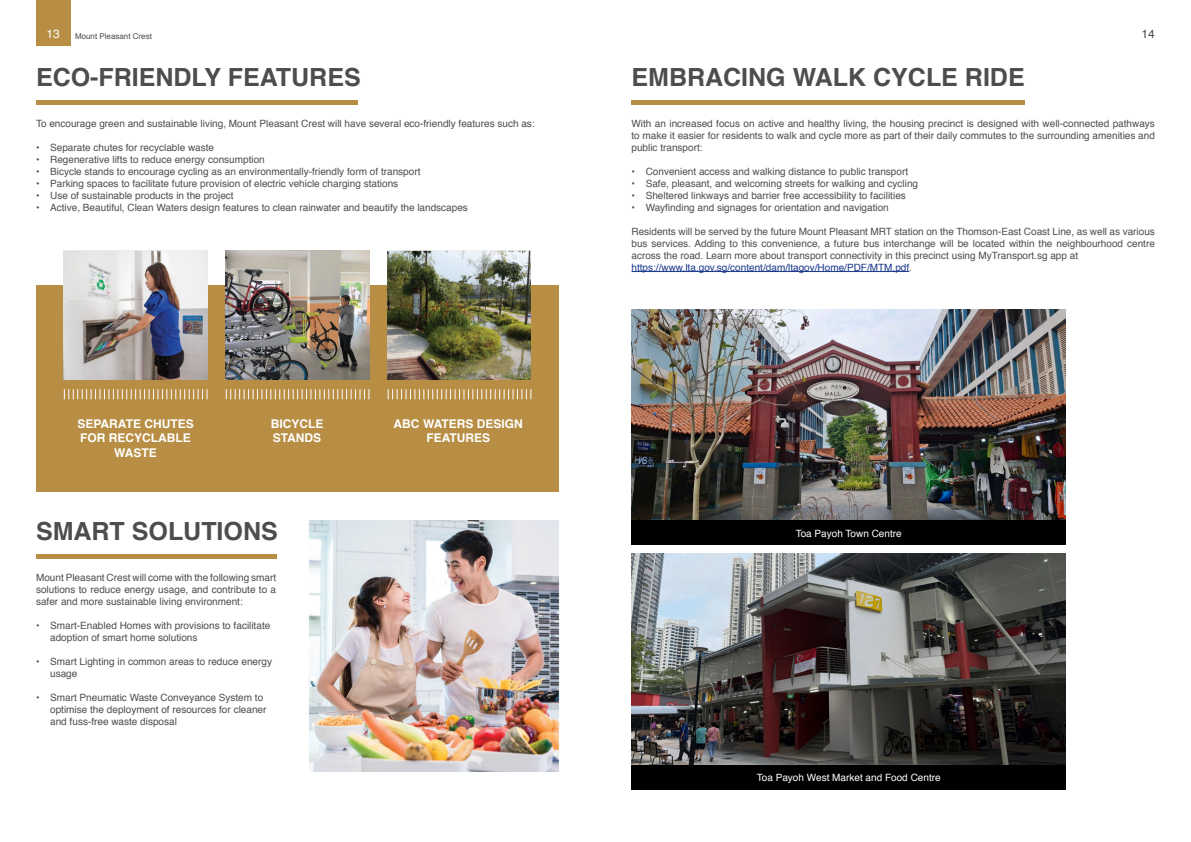
<style>
.page{position:relative;width:1191px;height:842px;background:#fff}
.page>*{position:absolute;margin:0;border:0;box-sizing:border-box;transform-origin:0 0}
.t1{font:700 25px "Helvetica";color:#4d4d4f}
.t2{font:700 12px "Helvetica";color:#fff}
.t3{font:12px "Helvetica";color:#fff}
.t4{font:12px "Helvetica";color:#4d4d4f}
.t5{font:10px/12px "Helvetica";color:#4d4d4f;text-align:justify}
.t6{font:10px "Helvetica";color:#1b388c}
.t7{font:10px "Helvetica";color:#fff}
.t8{font:8px "Helvetica";color:#4d4d4f}
.s1{color:#4d4d4f}
</style>
<div class="page">
<div style="left:36px;top:100px;width:322px;height:5px;background:#b78e43"></div>
<div style="left:36px;top:554px;width:240px;height:5px;background:#b78e43"></div>
<img style="left:309px;top:521px;width:250px;height:250px">
<div style="left:37px;top:285px;width:521px;height:207px;background:#b78e43"></div>
<img style="left:64px;top:250px;width:143px;height:129px">
<img style="left:225px;top:250px;width:144px;height:129px">
<img style="left:387px;top:250px;width:144px;height:129px">
<svg style="left:64px;top:389px;width:143px;height:10px"></svg>
<svg style="left:226px;top:389px;width:143px;height:10px"></svg>
<svg style="left:388px;top:389px;width:143px;height:10px"></svg>
<hr style="left:631px;top:271px;width:278px;height:1px;background:#1b388c">
<div style="left:631px;top:100px;width:393px;height:5px;background:#b78e43"></div>
<img style="left:631px;top:309px;width:435px;height:211px">
<div style="left:631px;top:520px;width:435px;height:25px;background:#000"></div>
<img style="left:631px;top:554px;width:435px;height:211px">
<div style="left:631px;top:765px;width:435px;height:25px;background:#000"></div>
<div style="left:36px;top:0;width:34px;height:45px;background:#b78e43"></div>
<p class="t3" style="left:46px;top:25px;width:15px">13</p>
<p class="t8" style="left:75px;top:30px;width:78px">Mount Pleasant Crest</p>
<p class="t4" style="left:1141px;top:25px;width:15px">14</p>
<p class="t1" style="left:36px;top:57px;width:326px">ECO-FRIENDLY FEATURES</p>
<p class="t5" style="left:36px;top:118px;width:500px">To encourage green and sustainable living, Mount Pleasant Crest will have several eco-friendly features such as:</p>
<p class="t5" style="left:36px;top:142px;width:180px">• Separate chutes for recyclable waste</p>
<p class="t5" style="left:36px;top:154px;width:230px">• Regenerative lifts to reduce energy consumption</p>
<p class="t5" style="left:36px;top:166px;width:386px">• Bicycle stands to encourage cycling as an environmentally-friendly form of transport</p>
<p class="t5" style="left:36px;top:178px;width:364px">• Parking spaces to facilitate future provision of electric vehicle charging stations</p>
<p class="t5" style="left:36px;top:190px;width:199px">• Use of sustainable products in the project</p>
<p class="t5" style="left:36px;top:202px;width:433px">• Active, Beautiful, Clean Waters design features to clean rainwater and beautify the landscapes</p>
<p class="t2" style="left:77px;top:414px;width:118px">SEPARATE CHUTES</p>
<p class="t2" style="left:80px;top:428px;width:112px">FOR RECYCLABLE</p>
<p class="t2" style="left:114px;top:443px;width:44px">WASTE</p>
<p class="t2" style="left:271px;top:414px;width:54px">BICYCLE</p>
<p class="t2" style="left:273px;top:428px;width:50px">STANDS</p>
<p class="t1" style="left:36px;top:511px;width:243px">SMART SOLUTIONS</p>
<p class="t5" style="left:36px;top:572px;width:242px">Mount Pleasant Crest will come with the following smart solutions to reduce energy usage, and contribute to a safer and more sustainable living environment:</p>
<p class="t5" style="left:50px;top:620px;width:222px;text-indent:-14px">• Smart-Enabled Homes with provisions to facilitate adoption of smart home solutions</p>
<p class="t5" style="left:50px;top:656px;width:223px;text-indent:-14px">• Smart Lighting in common areas to reduce energy usage</p>
<p class="t5" style="left:50px;top:692px;width:218px;text-align:left;text-indent:-14px">• Smart Pneumatic Waste Conveyance System to optimise the deployment of resources for cleaner and fuss-free waste disposal</p>
<p class="t2" style="left:394px;top:414px;width:131px">ABC WATERS DESIGN</p>
<p class="t2" style="left:426px;top:428px;width:65px">FEATURES</p>
<p class="t1" style="left:631px;top:57px;width:395px">EMBRACING WALK CYCLE RIDE</p>
<p class="t5" style="left:631px;top:118px;width:525px">With an increased focus on active and healthy living, the housing precinct is designed with well-connected pathways to make it easier for residents to walk and cycle more as part of their daily commutes to the surrounding amenities and public transport:</p>
<p class="t5" style="left:631px;top:166px;width:278px">• Convenient access and walking distance to public transport</p>
<p class="t5" style="left:631px;top:178px;width:288px">• Safe, pleasant, and welcoming streets for walking and cycling</p>
<p class="t5" style="left:631px;top:190px;width:276px">• Sheltered linkways and barrier free accessibility to facilities</p>
<p class="t5" style="left:631px;top:202px;width:259px">• Wayfinding and signages for orientation and navigation</p>
<p class="t5" style="left:631px;top:226px;width:525px">Residents will be served by the future Mount Pleasant MRT station on the Thomson-East Coast Line, as well as various bus services. Adding to this convenience, a future bus interchange will be located within the neighbourhood centre across the road. Learn more about transport connectivity in this precinct using MyTransport.sg app at</p>
<p class="t6" style="left:631px;top:260px;width:282px">https://www.lta.gov.sg/content/dam/ltagov/Home/PDF/MTM.pdf<span class="s1">.</span></p>
<p class="t7" style="left:795px;top:525px;width:107px">Toa Payoh Town Centre</p>
<p class="t7" style="left:757px;top:770px;width:185px">Toa Payoh West Market and Food Centre</p>
</div>
